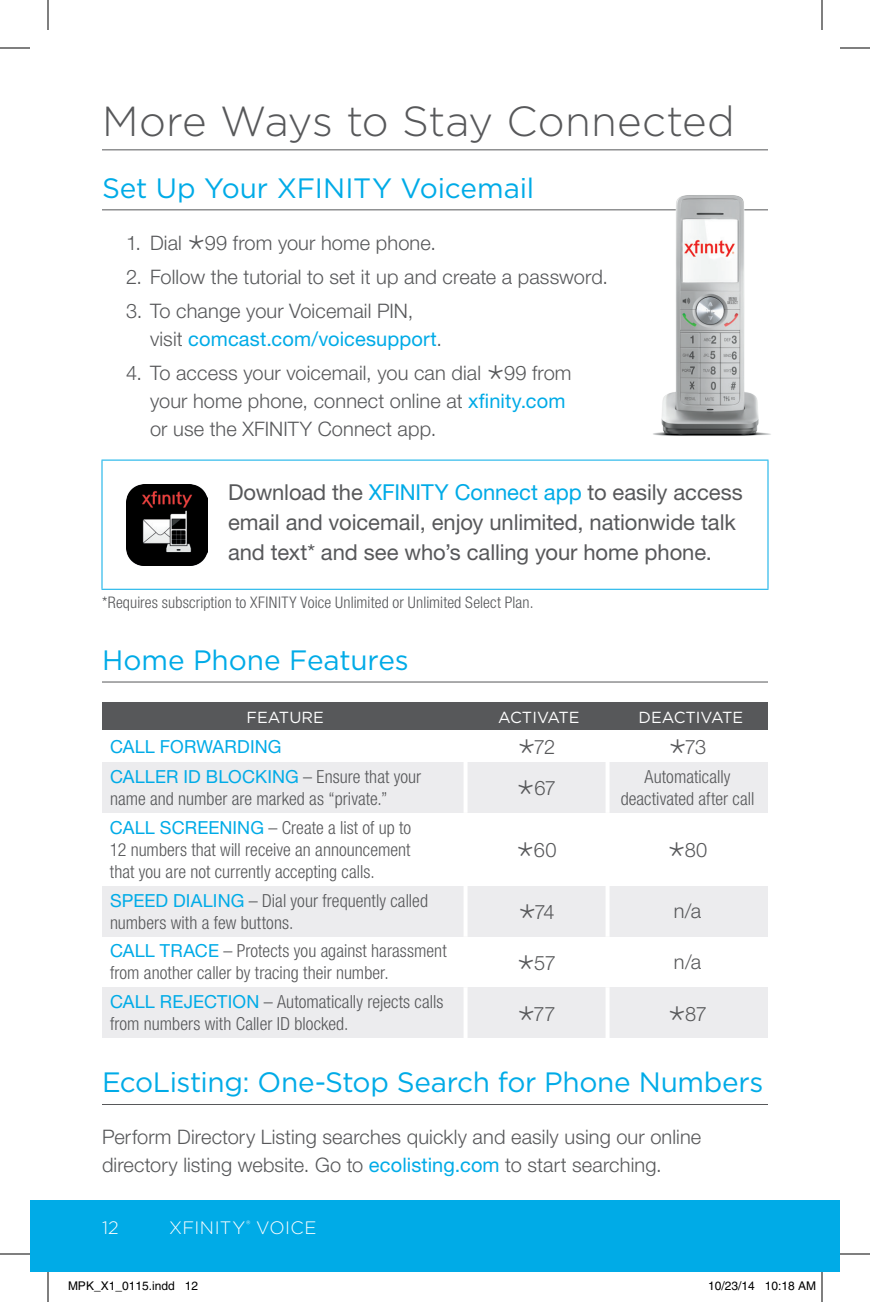
<style>
.page{position:relative;width:870px;height:1302px;background:#fff}
.page>*{position:absolute;margin:0;border:0;box-sizing:border-box;transform-origin:0 0}
.t1{font:300 42px "Gotham";letter-spacing:.005em;color:#57585a}
.t2{font:28px "Gotham";letter-spacing:-.01em;color:#00abe7}
.t3{font:22px/30px "Helvetica Neue LT Std";letter-spacing:-.005em;color:#57585a}
.t4{font:300 20px/28px "Helvetica Neue LT Std";letter-spacing:.005em;color:#57585a}
.t5{font:300 condensed 18px/22px "Helvetica Neue LT Std";letter-spacing:.005em;color:#57585a}
.t6{font:300 18px "Gotham";letter-spacing:.03em;color:#fff}
.t7{font:18px "Helvetica Neue LT Std";letter-spacing:.01em;color:#00abe7}
.t8{font:300 condensed 16px "Helvetica Neue LT Std";letter-spacing:.01em;color:#57585a}
.t9{font:16px "Gotham";color:#fff}
.t10{font:12px "Helvetica";color:#000}
.s1{font-weight:400;color:#00abe7}
.s2{color:#00abe7}
.s3{font-weight:400;font-stretch:normal;color:#00abe7}
</style>
<div class="page">
<div style="left:30px;top:1200px;width:792px;height:72px;background:#00abe7"></div>
<div style="left:822px;top:1200px;width:18px;height:72px;background:#00abe7"></div>
<hr style="left:102px;top:150px;width:666px;height:1px;background:#57585a">
<hr style="left:102px;top:210px;width:666px;height:1px;background:#57585a">
<hr style="left:102px;top:682px;width:666px;height:1px;background:#57585a">
<hr style="left:102px;top:1104px;width:666px;height:1px;background:#57585a">
<hr style="left:102px;top:460px;width:126px;height:1px;background:#00abe7">
<hr style="left:102px;top:461px;width:1px;height:128px;background:#00abe7">
<hr style="left:228px;top:460px;width:540px;height:1px;background:#00abe7">
<hr style="left:768px;top:461px;width:1px;height:128px;background:#00abe7">
<hr style="left:102px;top:589px;width:126px;height:1px;background:#00abe7">
<hr style="left:228px;top:589px;width:540px;height:1px;background:#00abe7">
<img style="left:126px;top:484px;width:81px;height:81px">
<div style="left:102px;top:702px;width:364px;height:29px;background:#57585a"></div>
<div style="left:466px;top:702px;width:142px;height:29px;background:#57585a"></div>
<div style="left:608px;top:702px;width:160px;height:29px;background:#57585a"></div>
<div style="left:102px;top:762px;width:364px;height:51px;background:#ececee"></div>
<div style="left:466px;top:762px;width:142px;height:51px;background:#ececee"></div>
<div style="left:608px;top:762px;width:160px;height:51px;background:#ececee"></div>
<div style="left:102px;top:886px;width:364px;height:51px;background:#ececee"></div>
<div style="left:466px;top:886px;width:142px;height:51px;background:#ececee"></div>
<div style="left:608px;top:886px;width:160px;height:51px;background:#ececee"></div>
<div style="left:102px;top:987px;width:364px;height:51px;background:#ececee"></div>
<div style="left:466px;top:987px;width:142px;height:51px;background:#ececee"></div>
<div style="left:608px;top:987px;width:160px;height:51px;background:#ececee"></div>
<hr style="left:464px;top:762px;width:4px;height:51px;background:#fff">
<hr style="left:606px;top:762px;width:4px;height:51px;background:#fff">
<hr style="left:464px;top:886px;width:4px;height:51px;background:#fff">
<hr style="left:606px;top:886px;width:4px;height:51px;background:#fff">
<hr style="left:464px;top:987px;width:4px;height:51px;background:#fff">
<hr style="left:606px;top:987px;width:4px;height:51px;background:#fff">
<img style="left:581px;top:195px;width:190px;height:241px">
<hr style="left:0;top:48px;width:30px;height:1px;background:#000">
<hr style="left:840px;top:48px;width:30px;height:1px;background:#000">
<hr style="left:0;top:1254px;width:30px;height:1px;background:#000">
<hr style="left:840px;top:1254px;width:30px;height:1px;background:#000">
<hr style="left:48px;top:0;width:1px;height:30px;background:#000">
<hr style="left:48px;top:1272px;width:1px;height:30px;background:#000">
<hr style="left:822px;top:0;width:1px;height:30px;background:#000">
<hr style="left:822px;top:1272px;width:1px;height:30px;background:#000">
<div style="left:123px;top:1282px;width:5px;height:8px;border:1px solid #fff;border-radius:50%"></div>
<div style="left:122px;top:1281px;width:7px;height:10px;border:1px solid #fff;border-radius:50%"></div>
<h2 class="t1" style="left:102px;top:94px;width:634px">More Ways to Stay Connected</h2>
<h3 class="t2" style="left:102px;top:170px;width:434px">Set Up Your XFINITY Voicemail</h3>
<p class="t4" style="left:126px;top:228px;width:312px">1. Dial 99 from your home phone.</p>
<p class="t4" style="left:126px;top:262px;width:484px">2. Follow the tutorial to set it up and create a password.</p>
<p class="t4" style="left:150px;top:296px;width:293px;text-indent:-24px">3. To change your Voicemail PIN, visit <span class="s1">comcast.com/voicesupport</span>.</p>
<p class="t4" style="left:150px;top:358px;width:423px;text-indent:-24px">4. To access your voicemail, you can dial 99 from your home phone, connect online at <span class="s1">xfinity.com </span>or use the XFINITY Connect app.</p>
<p class="t3" style="left:228px;top:477px;width:516px">Download the <span class="s2">XFINITY Connect app</span> to easily access email and voicemail, enjoy unlimited, nationwide talk and text* and see who’s calling your home phone.</p>
<p class="t8" style="left:102px;top:593px;width:433px">*Requires subscription to XFINITY Voice Unlimited or Unlimited Select Plan.</p>
<h3 class="t2" style="left:102px;top:642px;width:308px">Home Phone Features</h3>
<p class="t9" style="left:247px;top:707px;width:79px">FEATURE</p>
<p class="t9" style="left:498px;top:707px;width:83px">ACTIVATE</p>
<p class="t9" style="left:639px;top:707px;width:106px">DEACTIVATE</p>
<p class="t7" style="left:110px;top:736px;width:173px">CALL FORWARDING</p>
<p class="t4" style="left:534px;top:732px;width:23px">72</p>
<p class="t4" style="left:685px;top:732px;width:23px">73</p>
<p class="t5" style="left:110px;top:765px;width:313px"><span class="s3">CALLER ID BLOCKING</span> – Ensure that your name and number are marked as “private.”</p>
<p class="t4" style="left:534px;top:774px;width:23px">67</p>
<p class="t5" style="left:621px;top:765px;width:135px;text-align:center">Automatically deactivated after call</p>
<p class="t5" style="left:110px;top:816px;width:303px;text-align:justify"><span class="s3">CALL SCREENING</span> – Create a list of up to 12 numbers that will receive an announcement that you are not currently accepting calls.</p>
<p class="t4" style="left:534px;top:835px;width:24px">60</p>
<p class="t4" style="left:685px;top:835px;width:24px">80</p>
<p class="t5" style="left:110px;top:889px;width:320px"><span class="s3">SPEED DIALING</span> – Dial your frequently called numbers with a few buttons.</p>
<p class="t4" style="left:534px;top:897px;width:22px">74</p>
<p class="t4" style="left:674px;top:897px;width:29px">n/a</p>
<p class="t5" style="left:110px;top:940px;width:338px"><span class="s3">CALL TRACE</span> – Protects you against harassment from another caller by tracing their number.</p>
<p class="t4" style="left:534px;top:948px;width:23px">57</p>
<p class="t4" style="left:674px;top:948px;width:29px">n/a</p>
<p class="t5" style="left:110px;top:991px;width:335px"><span class="s3">CALL REJECTION</span> – Automatically rejects calls from numbers with Caller ID blocked.</p>
<p class="t4" style="left:534px;top:999px;width:24px">77</p>
<p class="t4" style="left:685px;top:999px;width:23px">87</p>
<h3 class="t2" style="left:102px;top:1064px;width:663px">EcoListing: One-Stop Search for Phone Numbers</h3>
<p class="t4" style="left:102px;top:1123px;width:601px">Perform Directory Listing searches quickly and easily using our online directory listing website. Go to <span class="s1">ecolisting.com</span> to start searching.</p>
<p class="t6" style="left:102px;top:1216px;width:18px">12</p>
<p class="t6" style="left:169px;top:1216px;width:149px">XFINITY<sup>®</sup> VOICE</p>
<p class="t10" style="left:68px;top:1279px;width:132px">MPK_X1_0115.indd 12</p>
<p class="t10" style="left:708px;top:1279px;width:110px">10/23/14 10:18 AM</p>
</div>
